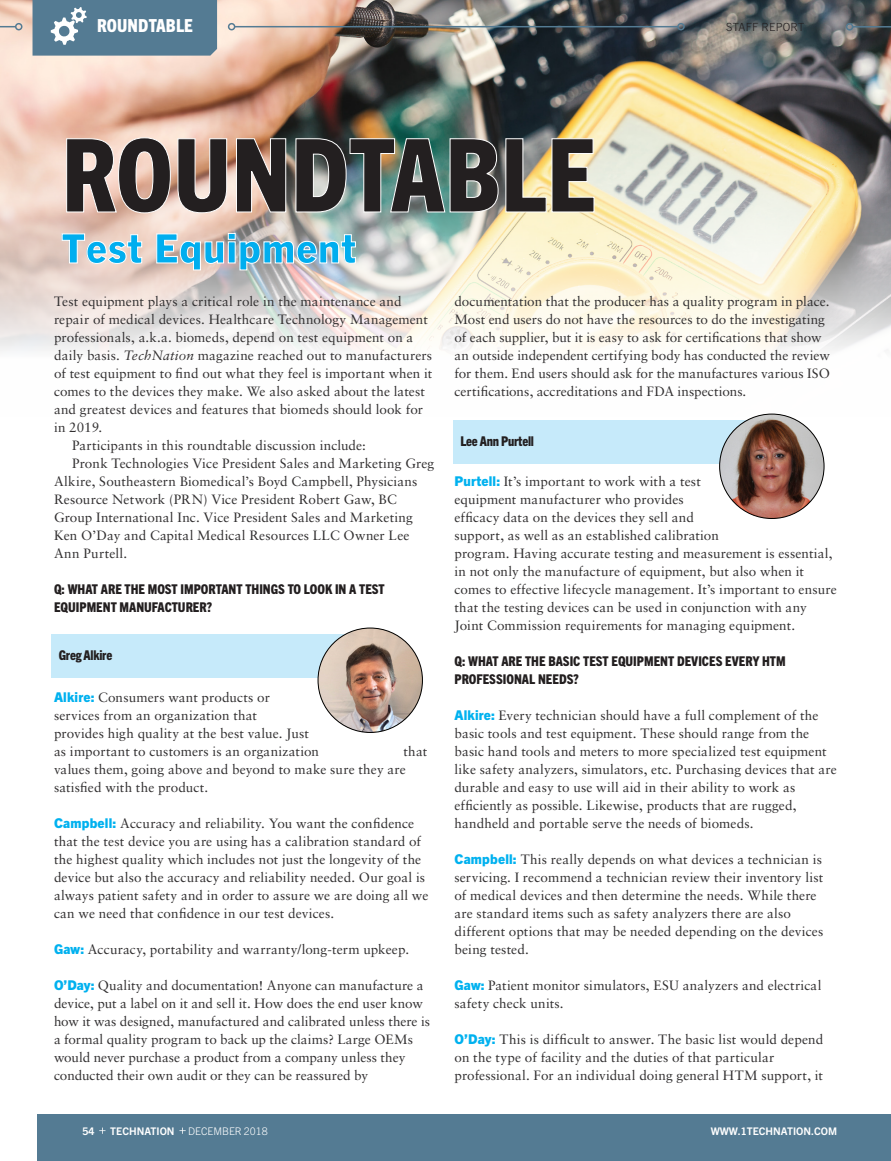
<style>
.page{position:relative;width:891px;height:1161px;background:#fff}
.page>*{position:absolute;margin:0;border:0;box-sizing:border-box;transform-origin:0 0}
.NEW-DECK_-_MATCH_COL{font:800 condensed 102px "Trade Gothic Next LT Pro";color:#231f20}
.NEW-DECK_-_MATCH_COL-2{font:800 40.5px "Trade Gothic Next LT Pro";letter-spacing:.02em;color:#00aeef}
.t1{font:800 condensed 18px "Trade Gothic Next LT Pro";letter-spacing:.01em;color:#fff}
.Answer_Round_Table{font:13.5px/18px "Sabon";letter-spacing:.005em;color:#312f30}
.NEW-BODY_COPY_TABBED{font:13.5px/18px "Sabon";letter-spacing:.01em;color:#312f30}
.NEW_BODY_SUBHEAD{font:800 condensed 13.5px/18px "Trade Gothic Next LT Pro";color:#231f20}
.t2{font:300 11.25px "Trade Gothic Next LT Pro";letter-spacing:.025em;color:#231f20}
.t3{font:700 10.5px "Trade Gothic Next LT Pro";color:#fff}
.t4{font:300 10.5px "Trade Gothic Next LT Pro";color:#fff}
.s1{font-style:italic}
.s2{font-family:"Trade Gothic Next LT Pro";font-weight:800;color:#00b1ef}
</style>
<div class="page">
<img style="left:0;top:0;width:891px;height:417px">
<div style="left:37px;top:1115px;width:854px;height:46px;background:#547b93"></div>
<hr style="left:235px;top:26px;width:443px;height:1px;background:#547b93">
<div style="left:228px;top:23px;width:7px;height:7px;border:2px solid #547b93;border-radius:50%"></div>
<div style="left:677px;top:23px;width:8px;height:7px;border:2px solid #547b93;border-radius:50%"></div>
<svg style="left:0;top:26px;width:15px;height:1px"></svg>
<div style="left:15px;top:23px;width:7px;height:7px;border:2px solid #547b93;border-radius:50%"></div>
<svg style="left:33px;top:0;width:184px;height:56px;background:#5d8198"></svg>
<svg style="left:66px;top:137px;width:105px;height:76px;background:#f0d1c2"></svg>
<svg style="left:178px;top:138px;width:49px;height:75px;background:#e4c0ae"></svg>
<svg style="left:236px;top:138px;width:50px;height:74px;background:#ceae9c"></svg>
<img style="left:296px;top:138px;width:202px;height:74px">
<svg style="left:505px;top:138px;width:89px;height:74px;background:#ddd1a7"></svg>
<svg style="left:62px;top:234px;width:80px;height:30px;background:#edd7ce"></svg>
<img style="left:156px;top:233px;width:200px;height:37px">
<svg style="left:851px;top:25px;width:40px;height:21px"></svg>
<div style="left:846px;top:23px;width:7px;height:8px;border:2px solid #547b93;border-radius:50%"></div>
<div style="left:453px;top:420px;width:332px;height:44px;background:#c6eafa"></div>
<img style="left:720px;top:414px;width:104px;height:105px;border-radius:52px">
<div style="left:51px;top:634px;width:333px;height:44px;background:#c6eafa"></div>
<img style="left:318px;top:628px;width:104px;height:104px;border-radius:52px">
<svg style="left:99px;top:1128px;width:7px;height:6px"></svg>
<svg style="left:179px;top:1128px;width:7px;height:6px"></svg>
<p class="t1" style="left:97px;top:13px;width:97px">ROUNDTABLE</p>
<p class="t2" style="left:726px;top:19px;width:79px">STAFF REPORT</p>
<p class="NEW-DECK_-_MATCH_COL" style="left:62px;top:105px;width:536px">ROUNDTABLE</p>
<p class="NEW-DECK_-_MATCH_COL-2" style="left:62px;top:220px;width:296px">Test Equipment</p>
<p class="NEW-BODY_COPY_TABBED" style="left:54px;top:292px;width:380px">Test equipment plays a critical role in the maintenance and repair of medical devices. Healthcare Technology Management professionals, a.k.a. biomeds, depend on test equipment on a daily basis. <span class="s1">TechNation</span> magazine reached out to manufacturers of test equipment to find out what they feel is important when it comes to the devices they make. We also asked about the latest and greatest devices and features that biomeds should look for in 2019.</p>
<p class="NEW-BODY_COPY_TABBED" style="left:72px;top:436px;width:296px">Participants in this roundtable discussion include:</p>
<p class="NEW-BODY_COPY_TABBED" style="left:54px;top:454px;width:382px;text-indent:18px">Pronk Technologies Vice President Sales and Marketing Greg Alkire, Southeastern Biomedical’s Boyd Campbell, Physicians Resource Network (PRN) Vice President Robert Gaw, BC Group International Inc. Vice President Sales and Marketing Ken O’Day and Capital Medical Resources LLC Owner Lee Ann Purtell.</p>
<p class="NEW_BODY_SUBHEAD" style="left:54px;top:579px;width:332px">Q: WHAT ARE THE MOST IMPORTANT THINGS TO LOOK IN A TEST<br>EQUIPMENT MANUFACTURER?</p>
<p class="NEW_BODY_SUBHEAD" style="left:59px;top:645px;width:55px">Greg Alkire</p>
<p class="Answer_Round_Table" style="left:54px;top:688px;width:267px"><span class="s2">Alkire:</span> Consumers want products or<br>services from an organization that<br>provides high quality at the best value. Just as important to customers is an organization</p>
<p class="Answer_Round_Table" style="left:54px;top:742px;width:375px;text-indent:350px">that values them, going above and beyond to make sure they are satisfied with the product.</p>
<p class="Answer_Round_Table" style="left:54px;top:814px;width:376px"><span class="s2">Campbell:</span> Accuracy and reliability. You want the confidence that the test device you are using has a calibration standard of the highest quality which includes not just the longevity of the device but also the accuracy and reliability needed. Our goal is always patient safety and in order to assure we are doing all we can we need that confidence in our test devices.</p>
<p class="Answer_Round_Table" style="left:54px;top:940px;width:357px"><span class="s2">Gaw:</span> Accuracy, portability and warranty/long-term upkeep.</p>
<p class="Answer_Round_Table" style="left:54px;top:976px;width:378px"><span class="s2">O’Day:</span> Quality and documentation! Anyone can manufacture a device, put a label on it and sell it. How does the end user know how it was designed, manufactured and calibrated unless there is a formal quality program to back up the claims? Large OEMs would never purchase a product from a company unless they conducted their own audit or they can be reassured by</p>
<p class="Answer_Round_Table" style="left:454px;top:292px;width:377px">documentation that the producer has a quality program in place.<br>Most end users do not have the resources to do the investigating of each supplier, but it is easy to ask for certifications that show an outside independent certifying body has conducted the review for them. End users should ask for the manufactures various ISO certifications, accreditations and FDA inspections.</p>
<p class="NEW_BODY_SUBHEAD" style="left:460px;top:431px;width:75px">Lee Ann Purtell</p>
<p class="Answer_Round_Table" style="left:454px;top:472px;width:384px"><span class="s2">Purtell:</span> It’s important to work with a test<br>equipment manufacturer who provides<br>efficacy data on the devices they sell and<br>support, as well as an established calibration<br>program. Having accurate testing and measurement is essential, in not only the manufacture of equipment, but also when it comes to effective lifecycle management. It’s important to ensure that the testing devices can be used in conjunction with any Joint Commission requirements for managing equipment.</p>
<p class="NEW_BODY_SUBHEAD" style="left:454px;top:651px;width:333px">Q: WHAT ARE THE BASIC TEST EQUIPMENT DEVICES EVERY HTM<br>PROFESSIONAL NEEDS?</p>
<p class="Answer_Round_Table" style="left:454px;top:706px;width:384px"><span class="s2">Alkire:</span> Every technician should have a full complement of the basic tools and test equipment. These should range from the basic hand tools and meters to more specialized test equipment like safety analyzers, simulators, etc. Purchasing devices that are durable and easy to use will aid in their ability to work as efficiently as possible. Likewise, products that are rugged, handheld and portable serve the needs of biomeds.</p>
<p class="Answer_Round_Table" style="left:454px;top:850px;width:370px"><span class="s2">Campbell:</span> This really depends on what devices a technician is servicing. I recommend a technician review their inventory list of medical devices and then determine the needs. While there are standard items such as safety analyzers there are also different options that may be needed depending on the devices being tested.</p>
<p class="Answer_Round_Table" style="left:454px;top:976px;width:368px"><span class="s2">Gaw:</span> Patient monitor simulators, ESU analyzers and electrical safety check units.</p>
<p class="Answer_Round_Table" style="left:454px;top:1030px;width:370px"><span class="s2">O’Day:</span> This is difficult to answer. The basic list would depend on the type of facility and the duties of that particular professional. For an individual doing general HTM support, it</p>
<p class="t3" style="left:82px;top:1124px;width:14px">54</p>
<p class="t3" style="left:110px;top:1124px;width:66px">TECHNATION</p>
<p class="t4" style="left:188px;top:1124px;width:81px">DECEMBER 2018</p>
<p class="t3" style="left:711px;top:1124px;width:128px">WWW.1TECHNATION.COM</p>
</div>
